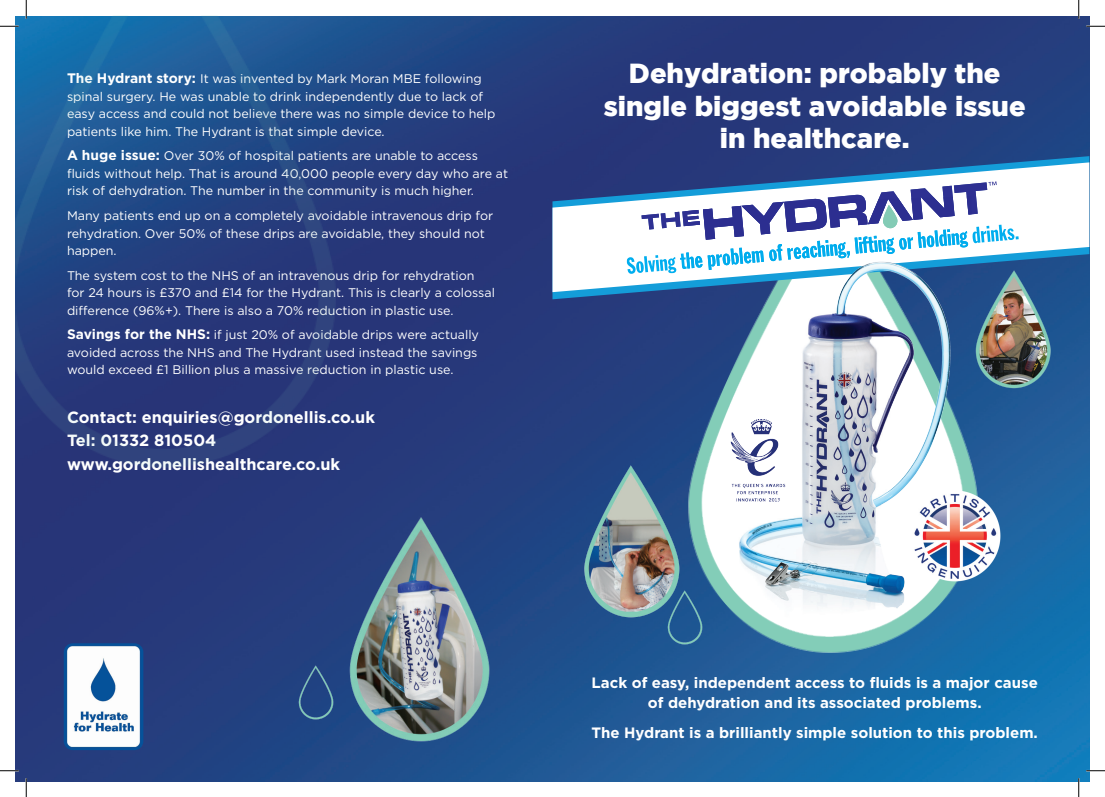
<style>
.page{position:relative;width:1105px;height:797px;background:#fff}
.page>*{position:absolute;margin:0;border:0;box-sizing:border-box;transform-origin:0 0}
.t1{font:900 27.5px/32.5px "Gotham";color:#fff;text-align:center}
.t2{font:700 16.25px/23.5px "Gotham";color:#fff}
.t3{font:700 15px/20.2px "Gotham";color:#fff;text-align:center}
.t4{font:12.5px/17.5px "Gotham";color:#fff}
.s1{font-weight:700;font-size:13.75px}
</style>
<div class="page">
<img style="left:16px;top:16px;width:1073px;height:765px">
<img style="left:658px;top:299px;width:343px;height:376px">
<svg style="left:552px;top:156px;width:537px;height:143px;background:#224787"></svg>
<svg style="left:552px;top:162px;width:537px;height:130px"></svg>
<svg style="left:626px;top:181px;width:393px;height:93px"></svg>
<img style="left:854px;top:229px;width:114px;height:20px">
<img style="left:685px;top:210px;width:15px;height:16px">
<img style="left:703px;top:206px;width:41px;height:34px">
<img style="left:741px;top:202px;width:43px;height:32px">
<img style="left:784px;top:201px;width:43px;height:31px">
<img style="left:828px;top:199px;width:39px;height:29px">
<img style="left:911px;top:197px;width:43px;height:23px">
<img style="left:967px;top:196px;width:4px;height:19px">
<img style="left:868px;top:198px;width:45px;height:26px">
<img style="left:882px;top:205px;width:16px;height:23px">
<img style="left:574px;top:456px;width:113px;height:169px">
<img style="left:336px;top:505px;width:164px;height:246px">
<img style="left:976px;top:263px;width:80px;height:131px">
<img style="left:664px;top:587px;width:40px;height:59px">
<img style="left:296px;top:662px;width:40px;height:59px">
<img style="left:976px;top:481px;width:32px;height:113px">
<img style="left:717px;top:249px;width:259px;height:385px">
<img style="left:16px;top:16px;width:347px;height:478px">
<img style="left:64px;top:643px;width:79px;height:107px">
<svg style="left:0;top:25px;width:19px;height:2px"></svg>
<svg style="left:1086px;top:25px;width:19px;height:2px"></svg>
<svg style="left:0;top:770px;width:19px;height:1px"></svg>
<svg style="left:1086px;top:770px;width:19px;height:1px"></svg>
<svg style="left:25px;top:0;width:2px;height:19px"></svg>
<svg style="left:25px;top:778px;width:2px;height:19px"></svg>
<svg style="left:1078px;top:0;width:1px;height:19px"></svg>
<svg style="left:1078px;top:778px;width:1px;height:19px"></svg>
<p class="t4" style="left:67px;top:70px;width:430px"><span class="s1">The Hydrant story:</span> It was invented by Mark Moran MBE following spinal surgery. He was unable to drink independently due to lack of easy access and could not believe there was no simple device to help patients like him. The Hydrant is that simple device.</p>
<p class="t4" style="left:67px;top:147px;width:443px"><span class="s1">A huge issue:</span> Over 30% of hospital patients are unable to access fluids without help. That is around 40,000 people every day who are at risk of dehydration. The number in the community is much higher.</p>
<p class="t4" style="left:67px;top:207px;width:428px">Many patients end up on a completely avoidable intravenous drip for rehydration. Over 50% of these drips are avoidable, they should not happen.</p>
<p class="t4" style="left:67px;top:266px;width:429px">The system cost to the NHS of an intravenous drip for rehydration for 24 hours is £370 and £14 for the Hydrant. This is clearly a colossal difference (96%+). There is also a 70% reduction in plastic use.</p>
<p class="t4" style="left:67px;top:326px;width:413px;text-align:justify"><span class="s1">Savings for the NHS:</span> if just 20% of avoidable drips were actually avoided across the NHS and The Hydrant used instead the savings would exceed £1 Billion plus a massive reduction in plastic use.</p>
<h2 class="t2" style="left:67px;top:405px;width:309px">Contact: enquiries@gordonellis.co.uk<br>Tel: 01332 810504 www.gordonellishealthcare.co.uk</h2>
<h1 class="t1" style="left:604px;top:56px;width:423px">Dehydration: probably the single biggest avoidable issue in healthcare.</h1>
<p class="t3" style="left:592px;top:672px;width:448px">Lack of easy, independent access to fluids is a major cause of dehydration and its associated problems.</p>
<p class="t3" style="left:591px;top:722px;width:448px">The Hydrant is a brilliantly simple solution to this problem.</p>
</div>
